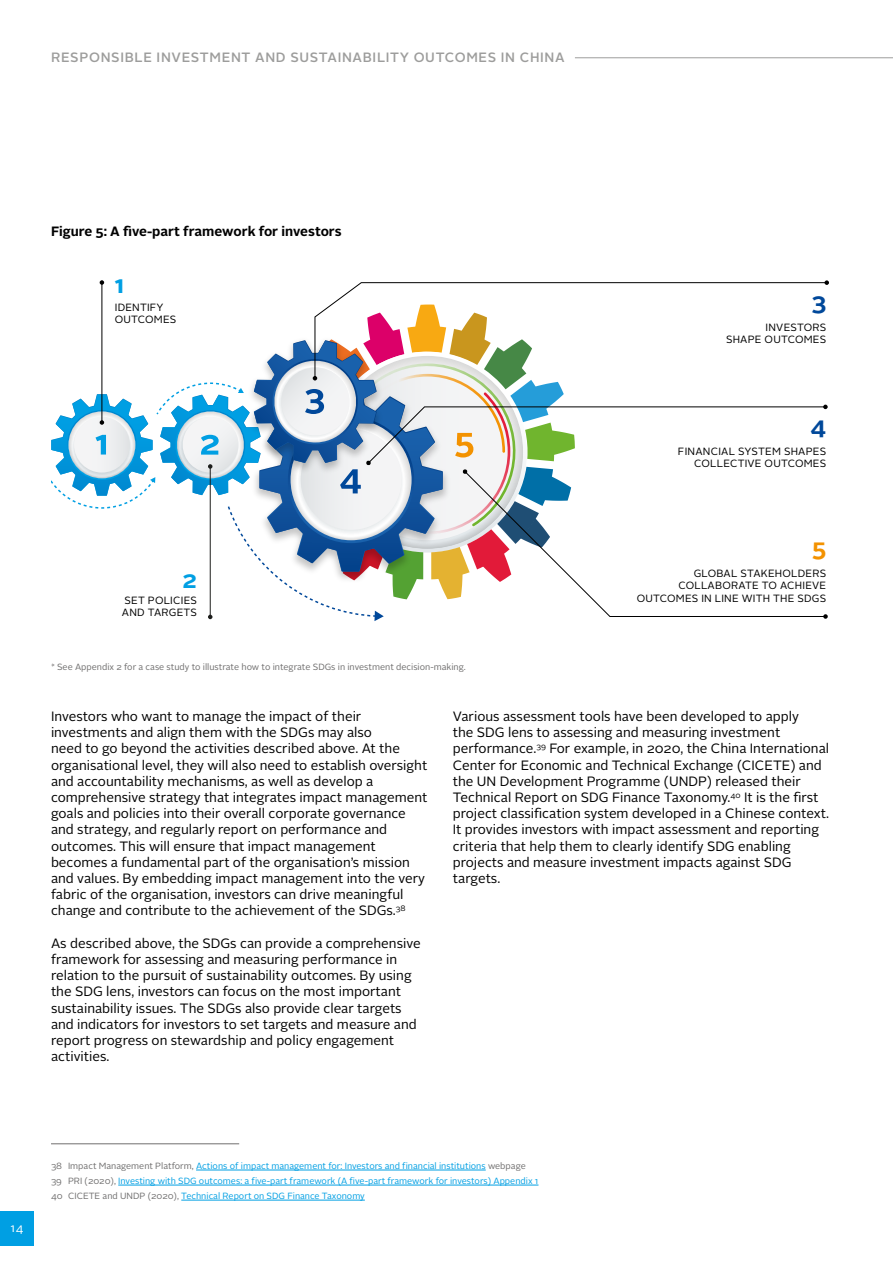
<style>
.page{position:relative;width:893px;height:1263px;background:#fff}
.page>*{position:absolute;margin:0;border:0;box-sizing:border-box;transform-origin:0 0}
.t1{font:700 24px "Alright Sans";color:#009fe3}
.t2{font:700 24px "Alright Sans";color:#00489a}
.t3{font:700 24px "Alright Sans";color:#f39200}
.t4{font:13.5px/16.2px "Alright Sans";color:#000}
.t5{font:500 13.5px "Alright Sans";letter-spacing:.05em;color:#9d9d9c}
.t6{font:700 13.5px "Alright Sans";letter-spacing:-.005em;color:#000}
.t7{font:12px "Alright Sans";color:#fff}
.t8{font:10.5px/12.6px "Alright Sans";letter-spacing:.02em;color:#000;text-align:right}
.t9{font:9px/15px "Alright Sans";color:#009fe3}
.t10{font:9px "Alright Sans";color:#706f6f}
.s1{color:#706f6f}
</style>
<div class="page">
<hr style="left:575px;top:57px;width:318px;height:1px;background:#9d9d9c">
<div style="left:0;top:1212px;width:34px;height:34px;background:#009fe3"></div>
<svg style="left:331px;top:282px;width:493px;height:22px"></svg>
<svg style="left:824px;top:280px;width:5px;height:5px"></svg>
<hr style="left:102px;top:282px;width:1px;height:141px;background:#000">
<svg style="left:100px;top:280px;width:4px;height:5px"></svg>
<svg style="left:51px;top:304px;width:777px;height:317px"></svg>
<hr style="left:196px;top:1170px;width:290px;height:1px;background:#009fe3">
<hr style="left:118px;top:1185px;width:420px;height:1px;background:#009fe3">
<hr style="left:181px;top:1200px;width:184px;height:1px;background:#009fe3">
<hr style="left:51px;top:1143px;width:188px;height:1px;background:#706f6f">
<p class="t5" style="left:51px;top:48px;width:515px">RESPONSIBLE INVESTMENT AND SUSTAINABILITY OUTCOMES IN CHINA</p>
<p class="t6" style="left:51px;top:222px;width:292px">Figure 5: A five-part framework for investors</p>
<h1 class="t1" style="left:115px;top:268px;width:11px">1</h1>
<p class="t8" style="left:115px;top:301px;width:63px;text-align:left">IDENTIFY<br>OUTCOMES</p>
<h1 class="t2" style="left:811px;top:285px;width:16px">3</h1>
<p class="t8" style="left:726px;top:321px;width:102px">INVESTORS<br>SHAPE OUTCOMES</p>
<h1 class="t1" style="left:182px;top:563px;width:16px">2</h1>
<p class="t8" style="left:122px;top:594px;width:77px;text-align:left">SET POLICIES<br>AND TARGETS</p>
<p class="t10" style="left:51px;top:661px;width:416px">* See Appendix 2 for a case study to illustrate how to integrate SDGs in investment decision-making.</p>
<h1 class="t2" style="left:810px;top:409px;width:17px">4</h1>
<p class="t8" style="left:678px;top:445px;width:150px">FINANCIAL SYSTEM SHAPES<br>COLLECTIVE OUTCOMES</p>
<h1 class="t3" style="left:812px;top:531px;width:16px">5</h1>
<p class="t8" style="left:637px;top:567px;width:191px">GLOBAL STAKEHOLDERS<br>COLLABORATE TO ACHIEVE<br>OUTCOMES IN LINE WITH THE SDGS</p>
<p class="t4" style="left:51px;top:708px;width:378px">Investors who want to manage the impact of their investments and align them with the SDGs may also<br>need to go beyond the activities described above. At the organisational level, they will also need to establish oversight and accountability mechanisms, as well as develop a comprehensive strategy that integrates impact management goals and policies into their overall corporate governance and strategy, and regularly report on performance and outcomes. This will ensure that impact management becomes a fundamental part of the organisation’s mission and values. By embedding impact management into the very fabric of the organisation, investors can drive meaningful change and contribute to the achievement of the SDGs.<sup>38</sup></p>
<p class="t4" style="left:51px;top:935px;width:371px">As described above, the SDGs can provide a comprehensive framework for assessing and measuring performance in relation to the pursuit of sustainability outcomes. By using the SDG lens, investors can focus on the most important sustainability issues. The SDGs also provide clear targets and indicators for investors to set targets and measure and report progress on stewardship and policy engagement activities.</p>
<p class="t4" style="left:453px;top:708px;width:378px">Various assessment tools have been developed to apply<br>the SDG lens to assessing and measuring investment performance.<sup>39</sup> For example, in 2020, the China International Center for Economic and Technical Exchange (CICETE) and the UN Development Programme (UNDP) released their Technical Report on SDG Finance Taxonomy.<sup>40</sup> It is the first project classification system developed in a Chinese context.<br>It provides investors with impact assessment and reporting criteria that help them to clearly identify SDG enabling projects and measure investment impacts against SDG targets.</p>
<p class="t7" style="left:10px;top:1220px;width:15px">14</p>
<p class="t9" style="left:51px;top:1158px;width:489px"><span class="s1">38 Impact Management Platform,</span> Actions of impact management for: Investors and financial institutions <span class="s1">webpage<br>39 PRI (2020),</span> Investing with SDG outcomes: a five-part framework (A five-part framework for investors) Appendix 1<br><span class="s1">40 CICETE and UNDP (2020),</span> Technical Report on SDG Finance Taxonomy</p>
</div>
